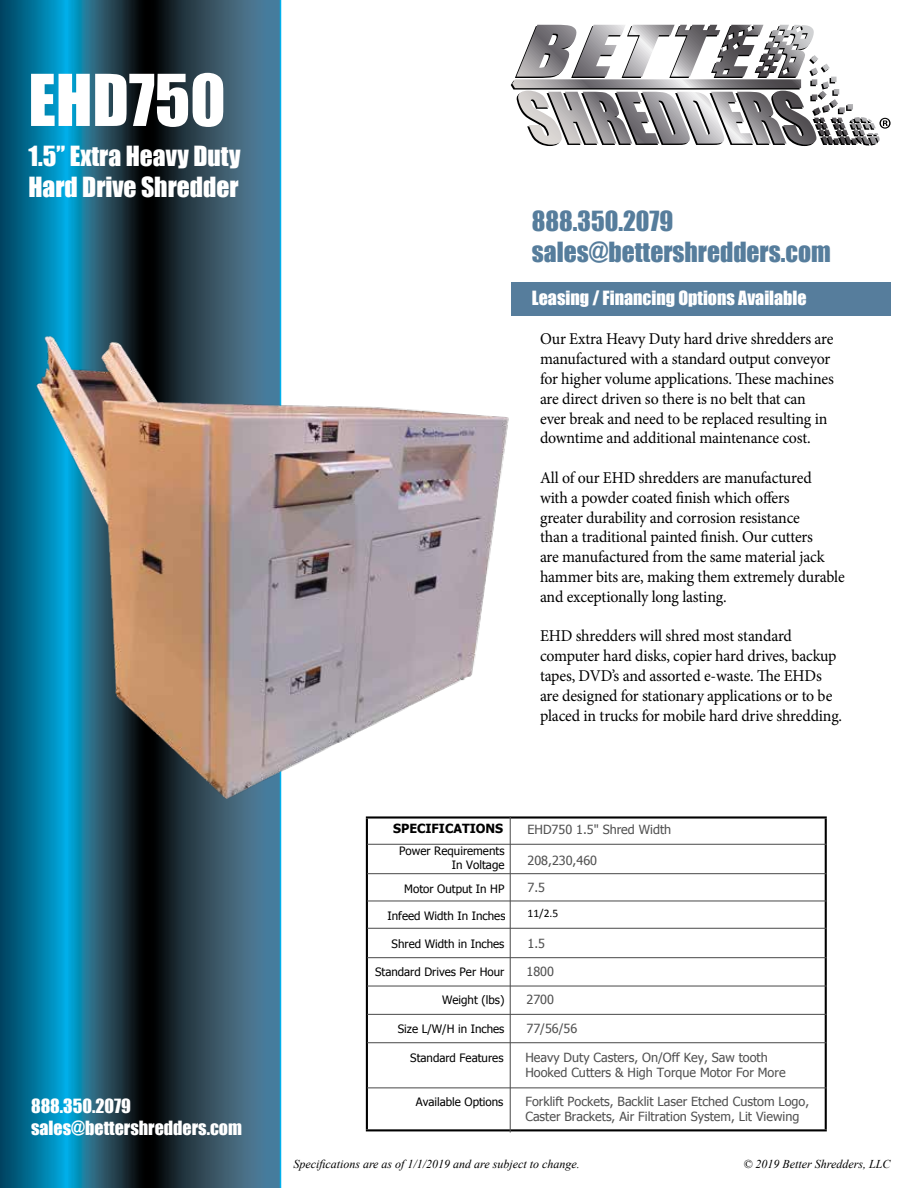
<style>
.page{position:relative;width:918px;height:1188px;background:#fff}
.page>*{position:absolute;margin:0;border:0;box-sizing:border-box;transform-origin:0 0}
.t1{font:66px "Impact";color:#fff}
.t2{font:25.5px/30.6px "Impact";color:#567d9c}
.t3{font:25.5px/30.6px "Impact";color:#fff}
.t4{font:18px/21.6px "Impact";color:#fff}
.t5{font:16.5px/19.8px "Minion Pro";letter-spacing:-.015em;color:#000;scale:.96 1}
.t6{font:12.6px/14.7px "Tahoma";color:#505050}
.t7{font:700 12.6px "Tahoma";color:#000}
.t8{font:italic 12px "Times New Roman";color:#000}
.t9{font:11.55px/13.6px "Tahoma";color:#000;text-align:right}
.t10{font:11.55px "Calibri";color:#000}
</style>
<div class="page">
<svg style="left:0;top:0;width:281px;height:1188px;background:#1b576f"></svg>
<svg style="left:511px;top:83px;width:367px;height:63px"></svg>
<svg style="left:512px;top:25px;width:327px;height:109px"></svg>
<svg style="left:879px;top:118px;width:12px;height:11px"></svg>
<div style="left:511px;top:283px;width:380px;height:33px;background:#567d9c"></div>
<hr style="left:366px;top:816px;width:461px;height:3px;background:#000">
<hr style="left:366px;top:1129px;width:461px;height:2px;background:#000">
<hr style="left:825px;top:819px;width:2px;height:310px;background:#000">
<hr style="left:366px;top:819px;width:2px;height:310px;background:#000">
<hr style="left:510px;top:816px;width:1px;height:316px;background:#505050">
<hr style="left:367px;top:844px;width:460px;height:1px;background:#505050">
<hr style="left:367px;top:873px;width:460px;height:1px;background:#505050">
<hr style="left:367px;top:900px;width:460px;height:1px;background:#505050">
<hr style="left:367px;top:928px;width:460px;height:1px;background:#505050">
<hr style="left:367px;top:957px;width:460px;height:1px;background:#505050">
<hr style="left:367px;top:986px;width:460px;height:1px;background:#505050">
<hr style="left:367px;top:1014px;width:460px;height:1px;background:#505050">
<hr style="left:367px;top:1087px;width:460px;height:1px;background:#505050">
<hr style="left:367px;top:1042px;width:460px;height:1px;background:#505050">
<img style="left:28px;top:334px;width:481px;height:464px">
<h1 class="t1" style="left:28px;top:49px;width:199px">EHD750</h1>
<h2 class="t3" style="left:28px;top:140px;width:214px">1.5” Extra Heavy Duty<br>Hard Drive Shredder</h2>
<p class="t4" style="left:31px;top:1095px;width:212px">888.350.2079 sales@bettershredders.com</p>
<h2 class="t2" style="left:532px;top:205px;width:300px">888.350.2079 sales@bettershredders.com</h2>
<p class="t4" style="left:532px;top:287px;width:276px">Leasing / Financing Options Available</p>
<p class="t5" style="left:540px;top:329px;width:308px">Our Extra Heavy Duty hard drive shredders are manufactured with a standard output conveyor for higher volume applications. These machines are direct driven so there is no belt that can ever break and need to be replaced resulting in downtime and additional maintenance cost.</p>
<p class="t5" style="left:540px;top:468px;width:319px">All of our EHD shredders are manufactured<br>with a powder coated finish which offers<br>greater durability and corrosion resistance<br>than a traditional painted finish. Our cutters<br>are manufactured from the same material jack hammer bits are, making them extremely durable and exceptionally long lasting.</p>
<p class="t5" style="left:540px;top:626px;width:316px">EHD shredders will shred most standard computer hard disks, copier hard drives, backup tapes, DVD’s and assorted e-waste. The EHDs are designed for stationary applications or to be placed in trucks for mobile hard drive shredding.</p>
<p class="t7" style="left:393px;top:820px;width:112px">SPECIFICATIONS</p>
<p class="t6" style="left:528px;top:822px;width:145px">EHD750 1.5" Shred Width</p>
<p class="t9" style="left:399px;top:844px;width:107px">Power Requirements<br>In Voltage</p>
<p class="t9" style="left:404px;top:882px;width:102px">Motor Output In HP</p>
<p class="t9" style="left:388px;top:909px;width:119px">Infeed Width In Inches</p>
<p class="t9" style="left:392px;top:936px;width:114px">Shred Width in Inches</p>
<p class="t6" style="left:528px;top:846px;width:71px;line-height:27.3px">208,230,460<br>7.5</p>
<p class="t10" style="left:528px;top:905px;width:32px">11/2.5</p>
<p class="t6" style="left:528px;top:935px;width:19px">1.5</p>
<p class="t9" style="left:375px;top:965px;width:131px">Standard Drives Per Hour</p>
<p class="t6" style="left:527px;top:964px;width:29px">1800</p>
<p class="t9" style="left:442px;top:993px;width:64px">Weight (lbs)</p>
<p class="t6" style="left:527px;top:992px;width:29px">2700</p>
<p class="t9" style="left:398px;top:1021px;width:108px">Size L/W/H in Inches</p>
<p class="t6" style="left:527px;top:1020px;width:52px">77/56/56</p>
<p class="t9" style="left:410px;top:1051px;width:95px">Standard Features</p>
<p class="t6" style="left:525px;top:1050px;width:262px">Heavy Duty Casters, On/Off Key, Saw tooth<br>Hooked Cutters &amp; High Torque Motor For More</p>
<p class="t9" style="left:416px;top:1095px;width:89px">Available Options</p>
<p class="t6" style="left:525px;top:1094px;width:285px">Forklift Pockets, Backlit Laser Etched Custom Logo,<br>Caster Brackets, Air Filtration System, Lit Viewing</p>
<p class="t8" style="left:293px;top:1155px;width:288px">Specifications are as of 1/1/2019 and are subject to change.</p>
<p class="t8" style="left:743px;top:1155px;width:149px">© 2019 Better Shredders, LLC</p>
</div>
